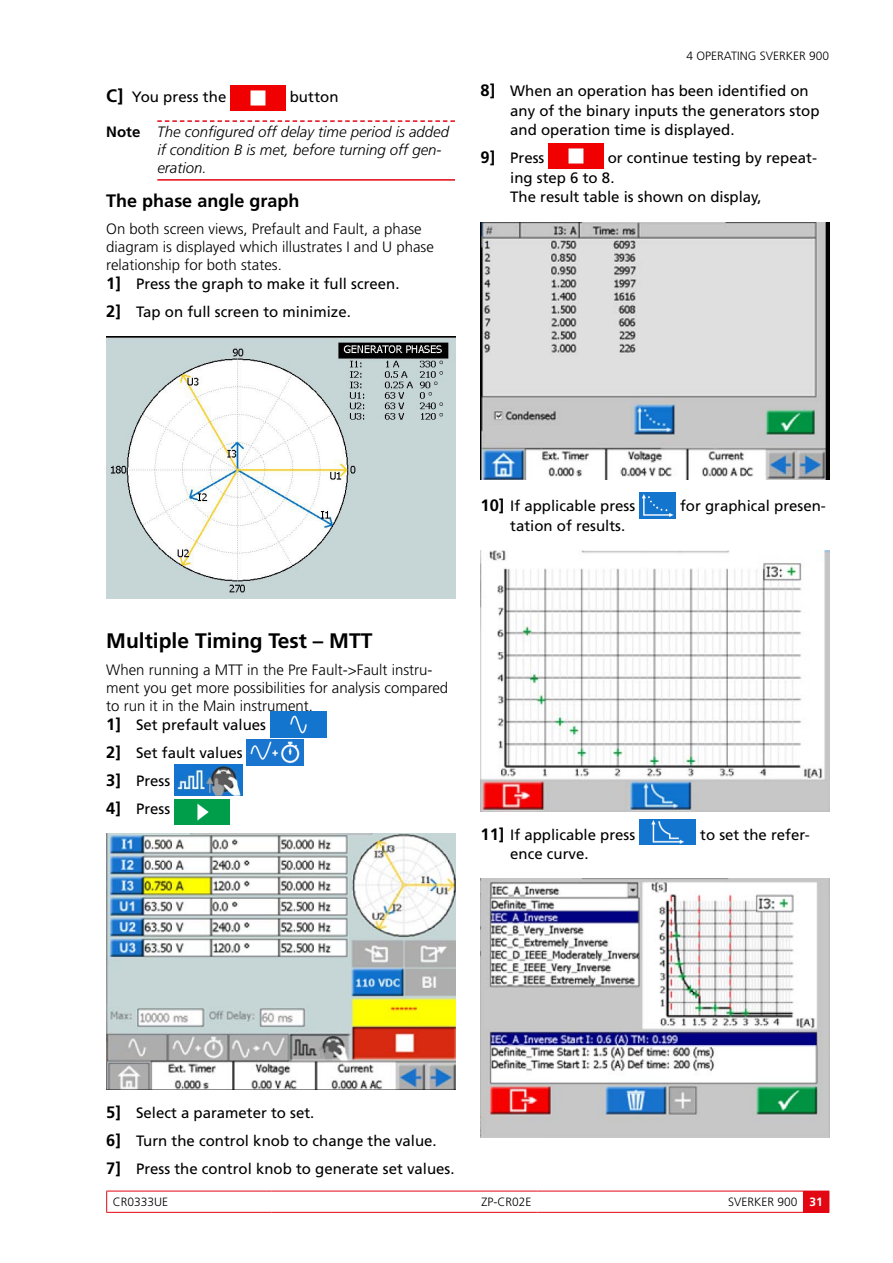
<style>
.page{position:relative;width:893px;height:1263px;background:#fff}
.page>*{position:absolute;margin:0;border:0;box-sizing:border-box;transform-origin:0 0}
.t1{font:700 21px "Frutiger LT Std";color:#000}
.t2{font:700 18px "Frutiger LT Std";color:#000}
.t3{font:15px/28px "Frutiger LT Std";color:#000}
.t4{font:300 15px/18px "Frutiger LT Std";color:#000}
.t5{font:italic 300 15px/18px "Frutiger LT Std";color:#000}
.t6{font:300 12px "Frutiger LT Std";color:#000}
.s1{font-weight:700;font-size:18px}
.s2{font-weight:700;font-style:normal}
.s3{font-weight:700;font-size:16.5px}
.s4{font-weight:700;color:#fff}
</style>
<div class="page">
<svg style="left:106px;top:1192px;width:1px;height:20px"></svg>
<hr style="left:106px;top:1191px;width:166px;height:1px;background:#e30613">
<hr style="left:106px;top:1212px;width:166px;height:1px;background:#e30613">
<hr style="left:272px;top:1191px;width:266px;height:1px;background:#e30613">
<hr style="left:272px;top:1212px;width:266px;height:1px;background:#e30613">
<hr style="left:538px;top:1191px;width:265px;height:1px;background:#e30613">
<hr style="left:538px;top:1212px;width:265px;height:1px;background:#e30613">
<svg style="left:803px;top:1191px;width:27px;height:22px"></svg>
<svg style="left:157px;top:120px;width:298px;height:2px"></svg>
<hr style="left:157px;top:179px;width:298px;height:2px;background:#e30613">
<img style="left:231px;top:85px;width:54px;height:25px">
<img style="left:106px;top:337px;width:349px;height:261px">
<img style="left:270px;top:712px;width:56px;height:25px">
<img style="left:247px;top:740px;width:56px;height:25px">
<img style="left:174px;top:765px;width:68px;height:31px">
<img style="left:174px;top:799px;width:55px;height:25px">
<img style="left:106px;top:834px;width:349px;height:256px">
<img style="left:549px;top:143px;width:55px;height:26px">
<img style="left:480px;top:222px;width:349px;height:257px">
<img style="left:639px;top:492px;width:37px;height:27px">
<img style="left:480px;top:550px;width:349px;height:261px">
<img style="left:639px;top:819px;width:57px;height:26px">
<img style="left:480px;top:879px;width:349px;height:258px">
<p class="t3" style="left:106px;top:83px;width:122px"><span class="s1">C]</span> You press the</p>
<p class="t3" style="left:290px;top:83px;width:51px">button</p>
<p class="t5" style="left:157px;top:123px;width:293px;text-indent:-51px"><span class="s2">Note</span> The configured off delay time period is added if condition B is met, before turning off gen&shy;eration.</p>
<p class="t2" style="left:106px;top:190px;width:195px">The phase angle graph</p>
<p class="t4" style="left:106px;top:220px;width:329px">On both screen views, Prefault and Fault, a phase diagram is displayed which illustrates I and U phase relationship for both states.</p>
<p class="t3" style="left:106px;top:270px;width:295px"><span class="s3">1]</span> Press the graph to make it full screen.<br><span class="s3">2]</span> Tap on full screen to minimize.</p>
<p class="t6" style="left:687px;top:49px;width:26px">4 Operating</p>
<p class="t6" style="left:760px;top:49px;width:71px">SVERKER 900</p>
<p class="t3" style="left:510px;top:81px;width:311px;line-height:19.5px;text-indent:-30px"><span class="s3">8]</span> When an operation has been identified on any of the binary inputs the generators stop and operation time is displayed.</p>
<p class="t3" style="left:480px;top:144px;width:65px"><span class="s3">9]</span> Press</p>
<p class="t3" style="left:510px;top:148px;width:308px;line-height:19.5px;text-indent:97px">or continue testing by repeat&shy;ing step 6 to 8.<br>The result table is shown on display,</p>
<p class="t3" style="left:480px;top:492px;width:156px"><span class="s3">10]</span> If applicable press</p>
<p class="t3" style="left:680px;top:492px;width:147px">for graphical presen-</p>
<p class="t3" style="left:510px;top:511px;width:117px">tation of results.</p>
<h1 class="t1" style="left:106px;top:628px;width:268px">Multiple Timing Test – MTT</h1>
<p class="t4" style="left:106px;top:660px;width:343px">When running a MTT in the Pre Fault-&gt;Fault instru&shy;ment you get more possibilities for analysis compared to run it in the Main instrument.</p>
<p class="t3" style="left:106px;top:711px;width:161px"><span class="s3">1]</span> Set prefault values<br><span class="s3">2]</span> Set fault values<br><span class="s3">3]</span> Press<br><span class="s3">4]</span> Press</p>
<p class="t3" style="left:480px;top:820px;width:156px"><span class="s3">11]</span> If applicable press</p>
<p class="t3" style="left:700px;top:820px;width:111px">to set the refer-</p>
<p class="t3" style="left:510px;top:840px;width:80px">ence curve.</p>
<p class="t3" style="left:106px;top:1099px;width:350px"><span class="s3">5]</span> Select a parameter to set.<br><span class="s3">6]</span> Turn the control knob to change the value.<br><span class="s3">7]</span> Press the control knob to generate set values.</p>
<p class="t6" style="left:113px;top:1195px;width:57px">CR0333UE</p>
<p class="t6" style="left:482px;top:1195px;width:52px">ZP-Cr02E</p>
<p class="t6" style="left:728px;top:1195px;width:96px">SVERKER 900 <span class="s4">31</span></p>
</div>
